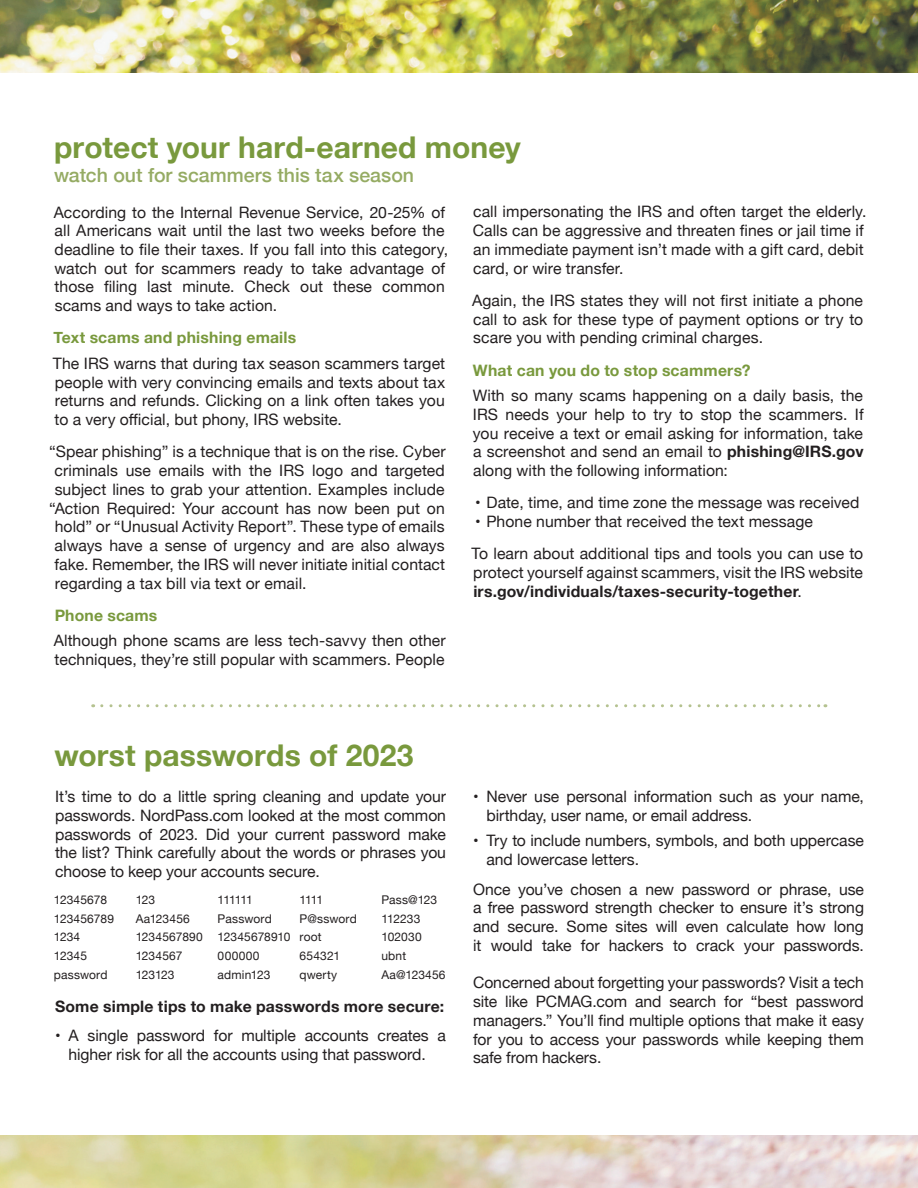
<style>
.page{position:relative;width:918px;height:1188px;background:#fff}
.page>*{position:absolute;margin:0;border:0;box-sizing:border-box;transform-origin:0 0}
.t1{font:700 30px "Helvetica Neue";letter-spacing:.005em;color:#79993d}
.t2{font:500 19.5px "Helvetica Neue";color:#95ab63}
.t3{font:15.75px/18.8px "Helvetica Neue";letter-spacing:.005em;color:#231f20}
.t4{font:700 15.75px "Helvetica Neue";letter-spacing:.01em;color:#79993d}
.t5{font:700 15.75px "Helvetica Neue";letter-spacing:.01em;color:#231f20}
.t6{font:12px/18.8px "Helvetica Neue";letter-spacing:.01em;color:#231f20}
.s1{font-weight:700}
</style>
<div class="page">
<img style="left:0;top:0;width:918px;height:72px">
<svg style="left:102px;top:704px;width:724px;height:3px"></svg>
<h1 class="t1" style="left:54px;top:124px;width:468px">protect your hard-earned money</h1>
<p class="t2" style="left:54px;top:159px;width:362px">watch out for scammers this tax season</p>
<p class="t3" style="left:54px;top:203px;width:396px">According to the Internal Revenue Service, 20-25% of all Americans wait until the last two weeks before the deadline to file their taxes. If you fall into this category, watch out for scammers ready to take advantage of those filing last minute. Check out these common scams and ways to take action.</p>
<p class="t4" style="left:53px;top:326px;width:244px">Text scams and phishing emails</p>
<p class="t3" style="left:53px;top:355px;width:394px;text-align:justify">The IRS warns that during tax season scammers target people with very convincing emails and texts about tax returns and refunds. Clicking on a link often takes you to a very official, but phony, IRS website.</p>
<p class="t3" style="left:49px;top:443px;width:398px">“Spear phishing” is a technique that is on the rise. Cyber</p>
<p class="t3" style="left:55px;top:462px;width:392px">criminals use emails with the IRS logo and targeted</p>
<p class="t3" style="left:55px;top:481px;width:391px">subject lines to grab your attention. Examples include</p>
<p class="t3" style="left:49px;top:500px;width:397px">“Action Required: Your account has now been put on</p>
<p class="t3" style="left:55px;top:518px;width:391px">hold” or “Unusual Activity Report”. These type of emails</p>
<p class="t3" style="left:55px;top:537px;width:392px">always have a sense of urgency and are also always</p>
<p class="t3" style="left:55px;top:556px;width:392px">fake. Remember, the IRS will never initiate initial contact</p>
<p class="t3" style="left:55px;top:575px;width:253px">regarding a tax bill via text or email.</p>
<p class="t4" style="left:55px;top:603px;width:104px">Phone scams</p>
<p class="t3" style="left:54px;top:632px;width:394px">Although phone scams are less tech-savvy then other techniques, they’re still popular with scammers. People</p>
<p class="t3" style="left:473px;top:203px;width:395px">call impersonating the IRS and often target the elderly.<br>Calls can be aggressive and threaten fines or jail time if an immediate payment isn’t made with a gift card, debit card, or wire transfer.</p>
<p class="t3" style="left:472px;top:292px;width:392px;text-align:justify">Again, the IRS states they will not first initiate a phone call to ask for these type of payment options or try to scare you with pending criminal charges.</p>
<p class="t4" style="left:473px;top:358px;width:279px">What can you do to stop scammers?</p>
<p class="t3" style="left:473px;top:387px;width:392px;text-align:justify">With so many scams happening on a daily basis, the IRS needs your help to try to stop the scammers. If you receive a text or email asking for information, take a screenshot and send an email to <span class="s1">phishing@IRS.gov </span>along with the following information:</p>
<p class="t3" style="left:475px;top:494px;width:386px">• Date, time, and time zone the message was received</p>
<p class="t3" style="left:471px;top:506px;width:393px;line-height:32.2px">• Phone number that received the text message<br>To learn about additional tips and tools you can use to</p>
<p class="t3" style="left:473px;top:564px;width:391px">protect yourself against scammers, visit the IRS website <span class="s1">irs.gov/individuals/taxes-security-together</span>.</p>
<h1 class="t1" style="left:54px;top:731px;width:361px">worst passwords of 2023</h1>
<p class="t3" style="left:55px;top:788px;width:392px;text-align:justify">It’s time to do a little spring cleaning and update your passwords. NordPass.com looked at the most common passwords of 2023. Did your current password make the list? Think carefully about the words or phrases you choose to keep your accounts secure.</p>
<p class="t6" style="left:54px;top:891px;width:62px">12345678<br>123456789<br>1234<br>12345 password</p>
<p class="t6" style="left:136px;top:891px;width:69px">123<br>Aa123456<br>1234567890<br>1234567<br>123123</p>
<p class="t6" style="left:218px;top:891px;width:74px">111111<br>Password<br>12345678910<br>000000 admin123</p>
<p class="t6" style="left:300px;top:891px;width:59px">1111<br>P@ssword root<br>654321 qwerty</p>
<p class="t6" style="left:381px;top:891px;width:66px">Pass@123<br>112233<br>102030 ubnt<br>Aa@123456</p>
<p class="t5" style="left:55px;top:994px;width:391px">Some simple tips to make passwords more secure:</p>
<p class="t3" style="left:55px;top:1027px;width:392px;text-align:center">• A single password for multiple accounts creates a higher risk for all the accounts using that password.</p>
<p class="t3" style="left:487px;top:788px;width:379px;text-indent:-13px">• Never use personal information such as your name, birthday, user name, or email address.</p>
<p class="t3" style="left:487px;top:832px;width:379px;text-indent:-13px">• Try to include numbers, symbols, and both uppercase and lowercase letters.</p>
<p class="t3" style="left:473px;top:881px;width:392px;text-align:justify">Once you’ve chosen a new password or phrase, use a free password strength checker to ensure it’s strong and secure. Some sites will even calculate how long it would take for hackers to crack your passwords.</p>
<p class="t3" style="left:473px;top:974px;width:392px;text-align:justify">Concerned about forgetting your passwords? Visit a tech site like PCMAG.com and search for “best password managers.” You’ll find multiple options that make it easy for you to access your passwords while keeping them safe from hackers.</p>
</div>
